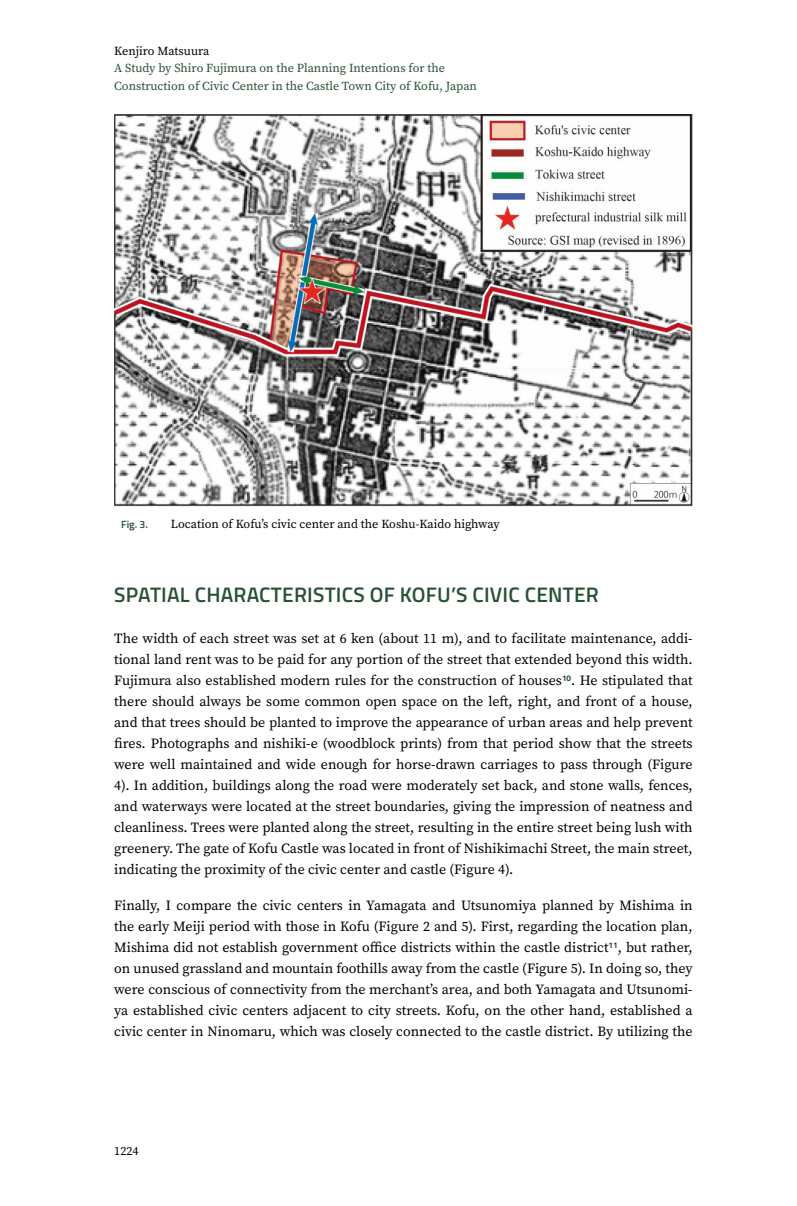
<style>
.page{position:relative;width:797px;height:1206px;background:#fff}
.page>*{position:absolute;margin:0;border:0;box-sizing:border-box;transform-origin:0 0}
.t1{font:600 21px "Titillium Web";letter-spacing:.01em;color:#285136}
.t2{font:14px/21px "Source Serif Pro";color:#000;text-align:justify}
.t3{font:12.25px/17.5px "Source Serif Pro";color:#285136}
.t4{font:12.25px "Source Serif Pro";color:#000}
.t5{font:600 10.5px "Titillium Web";color:#285136}
</style>
<div class="page">
<img style="left:114px;top:115px;width:578px;height:392px">
<p class="t4" style="left:114px;top:43px;width:97px">Kenjiro Matsuura</p>
<p class="t3" style="left:114px;top:60px;width:364px">A Study by Shiro Fujimura on the Planning Intentions for the<br>Construction of Civic Center in the Castle Town City of Kofu, Japan</p>
<p class="t5" style="left:121px;top:516px;width:28px">Fig. 3.</p>
<p class="t4" style="left:171px;top:515px;width:330px">Location of Kofu’s civic center and the Koshu-Kaido highway</p>
<h1 class="t1" style="left:114px;top:579px;width:486px">SPATIAL CHARACTERISTICS OF KOFU’S CIVIC CENTER</h1>
<p class="t2" style="left:114px;top:628px;width:579px">The width of each street was set at 6 ken (about 11 m), and to facilitate maintenance, addi&shy;tional land rent was to be paid for any portion of the street that extended beyond this width.<br>Fujimura also established modern rules for the construction of houses<sup>10</sup>. He stipulated that there should always be some common open space on the left, right, and front of a house, and that trees should be planted to improve the appearance of urban areas and help prevent fires. Photographs and nishiki-e (woodblock prints) from that period show that the streets were well maintained and wide enough for horse-drawn carriages to pass through (Figure 4). In addition, buildings along the road were moderately set back, and stone walls, fences, and waterways were located at the street boundaries, giving the impression of neatness and cleanliness. Trees were planted along the street, resulting in the entire street being lush with greenery. The gate of Kofu Castle was located in front of Nishikimachi Street, the main street, indicating the proximity of the civic center and castle (Figure 4).</p>
<p class="t2" style="left:114px;top:895px;width:579px">Finally, I compare the civic centers in Yamagata and Utsunomiya planned by Mishima in the early Meiji period with those in Kofu (Figure 2 and 5). First, regarding the location plan, Mishima did not establish government office districts within the castle district<sup>11</sup>, but rather, on unused grassland and mountain foothills away from the castle (Figure 5). In doing so, they were conscious of connectivity from the merchant’s area, and both Yamagata and Utsunomi&shy;ya established civic centers adjacent to city streets. Kofu, on the other hand, established a civic center in Ninomaru, which was closely connected to the castle district. By utilizing the</p>
<p class="t4" style="left:114px;top:1143px;width:26px">1224</p>
</div>
